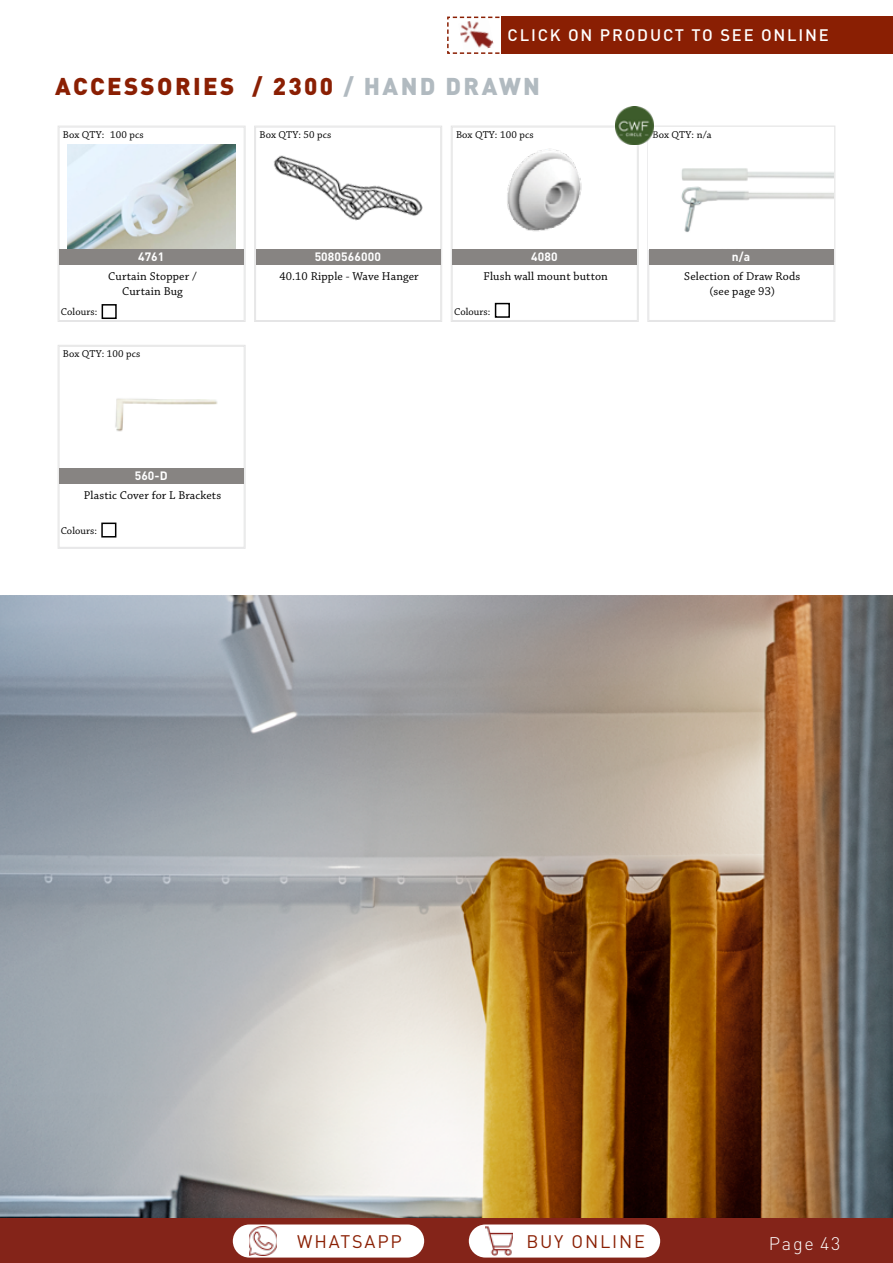
<style>
.page{position:relative;width:893px;height:1263px;background:#fff}
.page>*{position:absolute;margin:0;border:0;box-sizing:border-box;transform-origin:0 0}
.t1{font:900 24px "DIN Pro";letter-spacing:.1em;color:#8a1f03}
.t2{font:18px "DIN Pro";letter-spacing:.1em;color:#8a1f03}
.t3{font:300 18px "DIN Pro";letter-spacing:.1em;color:#fff}
.t4{font:500 16.5px "DIN Pro";letter-spacing:.11em;color:#fff}
.t5{font:12px/15px "Chaparral Pro";letter-spacing:.01em;color:#000;text-align:center}
.t6{font:700 12px "DIN Pro";letter-spacing:.01em;color:#fff}
.t7{font:10.5px "Chaparral Pro";letter-spacing:.01em;color:#000}
.s1{color:#b1bac0}
</style>
<div class="page">
<svg style="left:254px;top:126px;width:188px;height:196px"></svg>
<img style="left:256px;top:127px;width:184px;height:122px">
<div style="left:256px;top:249px;width:184px;height:16px;background:#878482"></div>
<svg style="left:451px;top:126px;width:188px;height:196px"></svg>
<img style="left:503px;top:143px;width:83px;height:94px">
<div style="left:452px;top:249px;width:185px;height:16px;background:#878482"></div>
<div style="left:495px;top:303px;width:15px;height:15px;border:2px solid #000"></div>
<svg style="left:647px;top:126px;width:188px;height:196px"></svg>
<img style="left:649px;top:127px;width:184px;height:122px">
<div style="left:649px;top:249px;width:185px;height:16px;background:#878482"></div>
<svg style="left:58px;top:345px;width:188px;height:204px"></svg>
<img style="left:74px;top:377px;width:155px;height:65px">
<div style="left:59px;top:468px;width:185px;height:16px;background:#878482"></div>
<div style="left:101px;top:523px;width:15px;height:14px;border:2px solid #000"></div>
<div style="left:608px;top:99px;width:53px;height:53px;background:#fff"></div>
<img style="left:616px;top:106px;width:38px;height:39px">
<div style="left:203px;top:418px;width:26px;height:11px;background:#fff"></div>
<img style="left:0;top:595px;width:893px;height:623px">
<div style="left:0;top:1218px;width:893px;height:45px;background:#842419"></div>
<div style="left:469px;top:1224px;width:191px;height:33px;background:#fff;border-radius:17px"></div>
<div style="left:233px;top:1224px;width:191px;height:33px;background:#fff;border-radius:17px"></div>
<img style="left:485px;top:1227px;width:28px;height:28px">
<img style="left:249px;top:1227px;width:28px;height:28px">
<div style="left:502px;top:17px;width:391px;height:37px;background:#8a1f03"></div>
<svg style="left:447px;top:16px;width:59px;height:38px"></svg>
<svg style="left:58px;top:126px;width:188px;height:196px"></svg>
<img style="left:68px;top:144px;width:167px;height:105px">
<div style="left:59px;top:249px;width:185px;height:16px;background:#878482"></div>
<div style="left:102px;top:304px;width:15px;height:15px;border:2px solid #000"></div>
<h3 class="t4" style="left:508px;top:24px;width:323px">CLICK ON PRODUCT TO SEE ONLINE</h3>
<h1 class="t1" style="left:55px;top:70px;width:486px">ACCESSORIES / 2300 <span class="s1">/ HAND DRAWN</span></h1>
<p class="t7" style="left:63px;top:129px;width:82px">Box QTY: 100 pcs</p>
<p class="t7" style="left:61px;top:306px;width:38px">Colours:</p>
<p class="t6" style="left:138px;top:249px;width:28px">4761</p>
<p class="t5" style="left:108px;top:269px;width:90px">Curtain Stopper /<br>Curtain Bug</p>
<p class="t7" style="left:63px;top:348px;width:79px">Box QTY: 100 pcs</p>
<p class="t7" style="left:259px;top:129px;width:73px">Box QTY: 50 pcs</p>
<p class="t7" style="left:456px;top:129px;width:79px">Box QTY: 100 pcs</p>
<p class="t6" style="left:315px;top:249px;width:68px">5080566000</p>
<p class="t5" style="left:279px;top:269px;width:141px">40.10 Ripple - Wave Hanger</p>
<p class="t6" style="left:531px;top:249px;width:28px">4080</p>
<p class="t5" style="left:484px;top:269px;width:126px">Flush wall mount button</p>
<p class="t7" style="left:454px;top:306px;width:38px">Colours:</p>
<p class="t6" style="left:135px;top:468px;width:35px">560-D</p>
<p class="t5" style="left:84px;top:488px;width:139px">Plastic Cover for L Brackets</p>
<p class="t7" style="left:61px;top:525px;width:38px">Colours:</p>
<p class="t7" style="left:653px;top:129px;width:61px">Box QTY: n/a</p>
<p class="t6" style="left:732px;top:249px;width:20px">n/a</p>
<p class="t5" style="left:684px;top:269px;width:117px">Selection of Draw Rods (see page 93)</p>
<h2 class="t2" style="left:297px;top:1229px;width:106px">WHATSAPP</h2>
<h2 class="t2" style="left:526px;top:1229px;width:120px">BUY ONLINE</h2>
<h2 class="t3" style="left:769px;top:1231px;width:73px">Page 43</h2>
</div>
